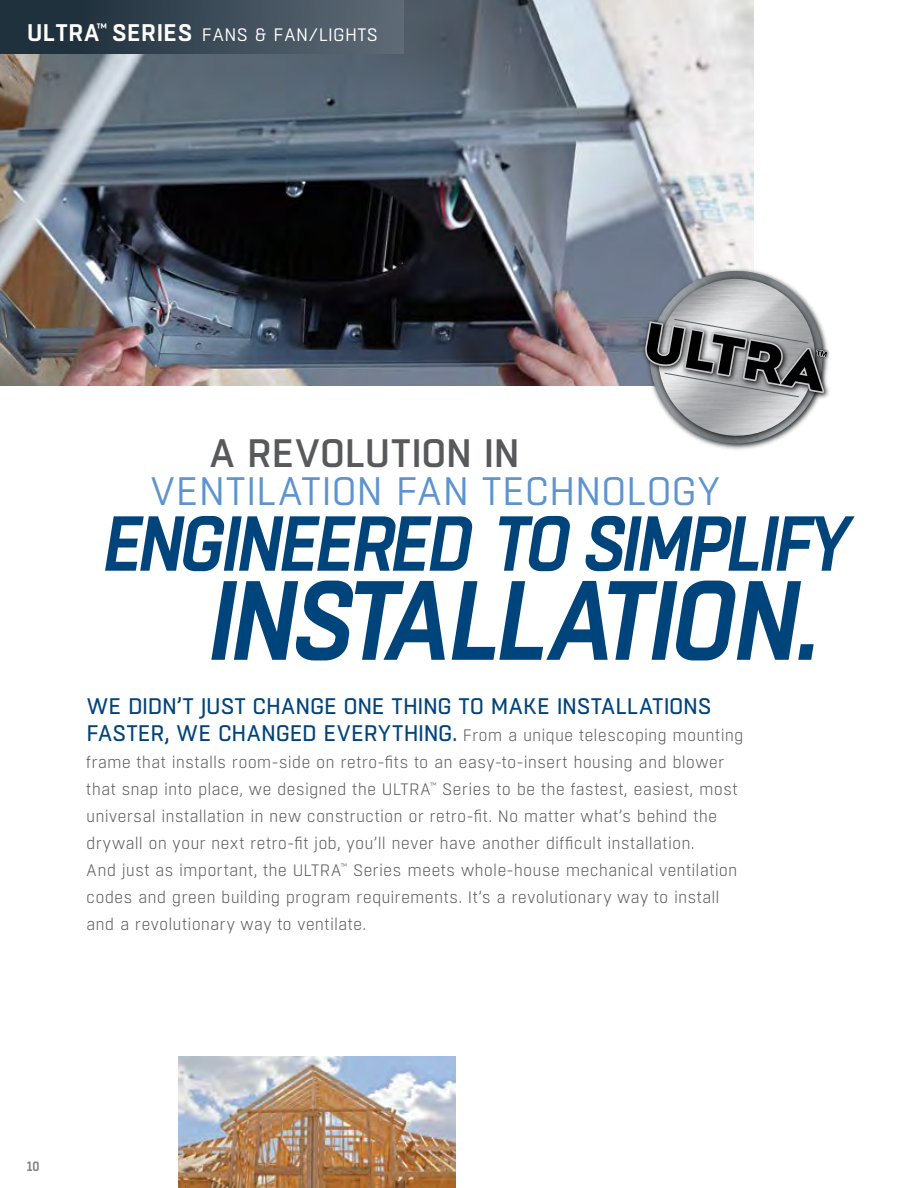
<style>
.page{position:relative;width:918px;height:1188px;background:#fff}
.page>*{position:absolute;margin:0;border:0;box-sizing:border-box;transform-origin:0 0}
.t1{font:italic 600 112.2px "Boxed";letter-spacing:-.035em;color:#00447c}
.t2{font:italic 600 77.55px "Boxed";letter-spacing:-.045em;color:#00447c}
.t3{font:39.6px "Boxed";letter-spacing:-.01em;color:#5d93ce}
.t4{font:500 39.6px "Boxed";letter-spacing:-.01em;color:#58595b}
.t5{font:22.5px "Boxed";letter-spacing:-.015em;color:#00447c}
.t6{font:18px "Boxed";letter-spacing:.02em;color:#fff}
.t7{font:300 16.5px/27px "Boxed";letter-spacing:.005em;color:#58595b}
.t8{font:600 13.5px "Boxed";color:#808285;scale:.9 1}
.s1{font-weight:600;font-size:24px}
.s2{font-weight:400;font-size:22.5px;color:#00447c}
</style>
<div class="page">
<img style="left:0;top:0;width:754px;height:386px">
<img style="left:616px;top:248px;width:138px;height:138px">
<img style="left:621px;top:264px;width:149px;height:186px">
<img style="left:639px;top:316px;width:7px;height:86px">
<svg style="left:646px;top:271px;width:183px;height:172px;background:#9ea0a3"></svg>
<div style="left:0;top:0;width:404px;height:54px;background:linear-gradient(to right,#172836,#5e6a76)"></div>
<img style="left:179px;top:1056px;width:277px;height:132px">
<p class="t6" style="left:27px;top:23px;width:352px"><span class="s1">ULTRA</span><sup>™</sup> <span class="s1">SERIES</span> FANS &amp; FAN/LIGHTS</p>
<h3 class="t4" style="left:209px;top:428px;width:312px">A REVOLUTION IN</h3>
<h3 class="t3" style="left:150px;top:466px;width:573px">VENTILATION FAN TECHNOLOGY</h3>
<h2 class="t2" style="left:100px;top:492px;width:749px">ENGINEERED TO SIMPLIFY</h2>
<h1 class="t1" style="left:204px;top:546px;width:615px">INSTALLATION.</h1>
<h3 class="t5" style="left:86px;top:691px;width:627px">WE DIDN’T JUST CHANGE ONE THING TO MAKE INSTALLATIONS</h3>
<p class="t7" style="left:86px;top:722px;width:659px"><span class="s2">FASTER, WE CHANGED EVERYTHING.</span> From a unique telescoping mounting frame that installs room-side on retro-fits to an easy-to-insert housing and blower that snap into place, we designed the ULTRA<sup>™</sup> Series to be the fastest, easiest, most universal installation in new construction or retro-fit. No matter what’s behind the drywall on your next retro-fit job, you’ll never have another difficult installation.<br>And just as important, the ULTRA<sup>™</sup> Series meets whole-house mechanical ventilation codes and green building program requirements. It’s a revolutionary way to install and a revolutionary way to ventilate.</p>
<p class="t8" style="left:27px;top:1158px;width:15px">10</p>
</div>
